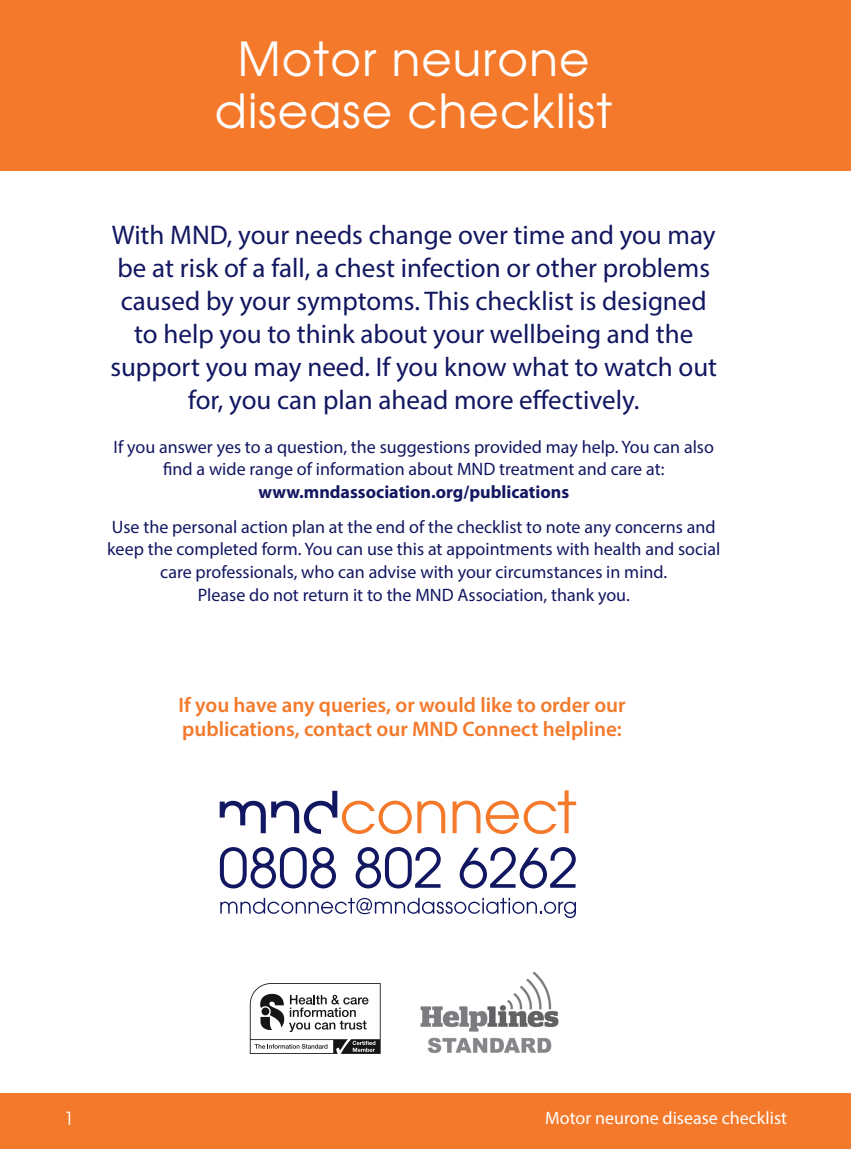
<style>
.page{position:relative;width:851px;height:1149px;background:#fff}
.page>*{position:absolute;margin:0;border:0;box-sizing:border-box;transform-origin:0 0}
.t1{font:46.65px/51.9px "Avant Garde";letter-spacing:.025em;color:#fff;text-align:center}
.t2{font:27px/33px "Myriad Pro";color:#121761;text-align:center}
.t3{font:600 21px/24px "Myriad Pro";color:#f4792a}
.t4{font:18px/22.5px "Myriad Pro";color:#121761;text-align:center}
.t5{font:700 18px "Myriad Pro";color:#121761}
.t6{font:18px "Myriad Pro";color:#fff}
.t7{font:18px "Avant Garde";color:#fff}
</style>
<div class="page">
<div style="left:0;top:1093px;width:850px;height:55px;background:#f4792a"></div>
<div style="left:0;top:0;width:850px;height:170px;background:#f4792a"></div>
<svg style="left:250px;top:983px;width:130px;height:70px"></svg>
<img style="left:420px;top:971px;width:139px;height:82px">
<svg style="left:417px;top:800px;width:28px;height:33px"></svg>
<svg style="left:452px;top:790px;width:124px;height:43px"></svg>
<svg style="left:220px;top:790px;width:191px;height:43px"></svg>
<svg style="left:220px;top:897px;width:356px;height:20px"></svg>
<svg style="left:220px;top:847px;width:355px;height:41px"></svg>
<h1 class="t1" style="left:215px;top:32px;width:399px">Motor neurone disease checklist</h1>
<p class="t2" style="left:110px;top:218px;width:608px">With MND, your needs change over time and you may be at risk of a fall, a chest infection or other problems caused by your symptoms. This checklist is designed to help you to think about your wellbeing and the support you may need. If you know what to watch out for, you can plan ahead more effectively.</p>
<p class="t4" style="left:114px;top:435px;width:602px">If you answer yes to a question, the suggestions provided may help. You can also find a wide range of information about MND treatment and care at:</p>
<p class="t5" style="left:258px;top:479px;width:312px">www.mndassociation.org/publications</p>
<p class="t4" style="left:107px;top:515px;width:614px">Use the personal action plan at the end of the checklist to note any concerns and keep the completed form. You can use this at appointments with health and social care professionals, who can advise with your circumstances in mind.<br>Please do not return it to the MND Association, thank you.</p>
<p class="t3" style="left:178px;top:691px;width:448px">If you have any queries, or would like to order our publications, contact our MND Connect helpline:</p>
<p class="t7" style="left:64px;top:1107px;width:11px">1</p>
<p class="t6" style="left:545px;top:1106px;width:243px">Motor neurone disease checklist</p>
</div>
